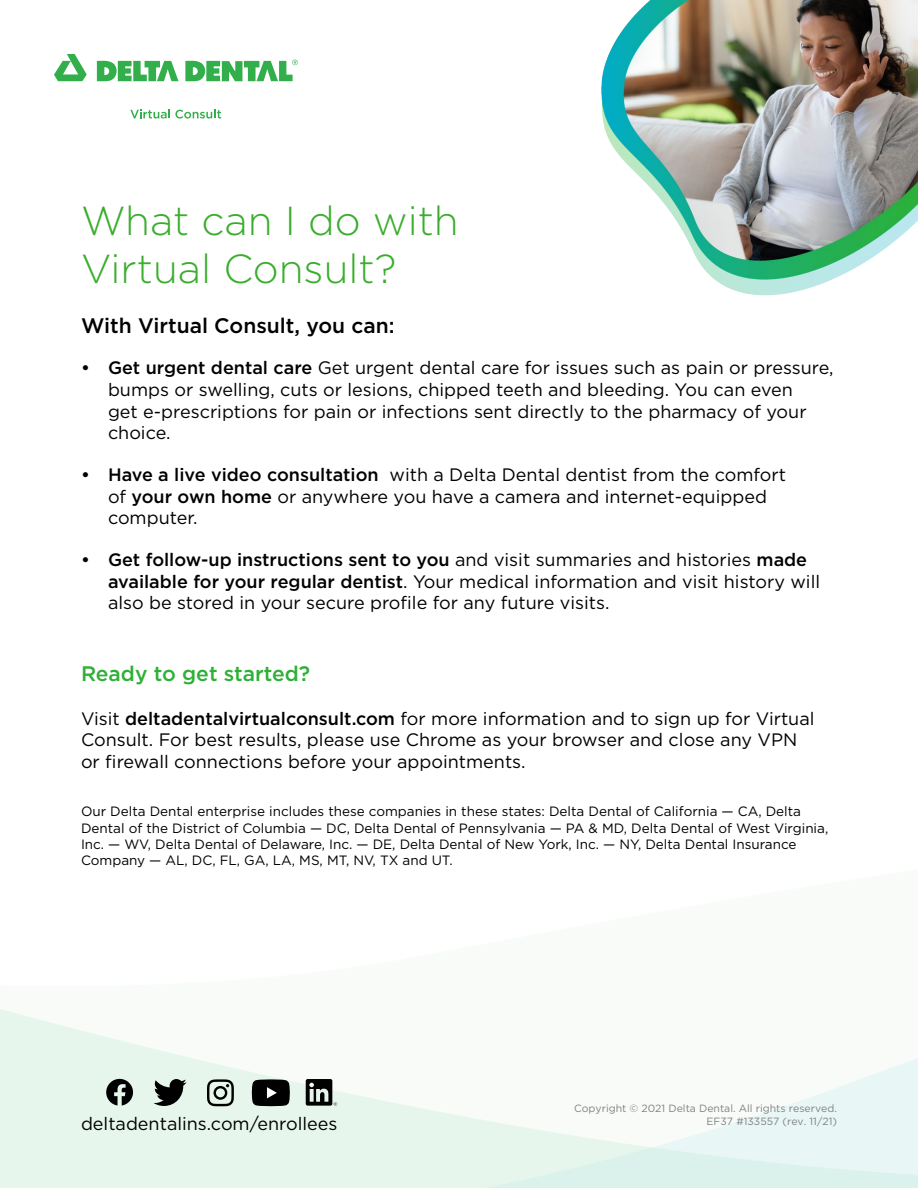
<style>
.page{position:relative;width:918px;height:1188px;background:#fff}
.page>*{position:absolute;margin:0;border:0;box-sizing:border-box;transform-origin:0 0}
.t1{font:300 40.5px/48.6px "Gotham";color:#3aad2c}
.t2{font:500 21px "Gotham";color:#000}
.t3{font:500 21px "Gotham";color:#2db035}
.t4{font:18px/21.6px "Gotham";color:#000}
.t5{font:13.5px/16.2px "Gotham";color:#000}
.t6{font:10.5px "Gotham";color:#808285}
.s1{font-weight:500}
</style>
<div class="page">
<svg style="left:54px;top:54px;width:33px;height:27px"></svg>
<svg style="left:97px;top:61px;width:82px;height:21px"></svg>
<svg style="left:185px;top:60px;width:113px;height:22px"></svg>
<svg style="left:130px;top:109px;width:91px;height:10px"></svg>
<img style="left:601px;top:0;width:317px;height:296px">
<svg style="left:306px;top:1079px;width:31px;height:27px"></svg>
<svg style="left:252px;top:1079px;width:38px;height:27px"></svg>
<svg style="left:207px;top:1079px;width:27px;height:27px"></svg>
<svg style="left:153px;top:1079px;width:34px;height:27px"></svg>
<svg style="left:106px;top:1079px;width:27px;height:27px"></svg>
<h1 class="t1" style="left:81px;top:195px;width:379px">What can I do with<br>Virtual Consult?</h1>
<p class="t2" style="left:81px;top:311px;width:315px">With Virtual Consult, you can:</p>
<p class="t4" style="left:108px;top:357px;width:727px;text-indent:-27px"><span class="s1">• Get urgent dental care</span> Get urgent dental care for issues such as pain or pressure, bumps or swelling, cuts or lesions, chipped teeth and bleeding. You can even<br>get e-prescriptions for pain or infections sent directly to the pharmacy of your choice.</p>
<p class="t4" style="left:108px;top:464px;width:680px;text-indent:-27px"><span class="s1">• Have a live video consultation</span> with a Delta Dental dentist from the comfort of <span class="s1">your own home</span> or anywhere you have a camera and internet-equipped computer.</p>
<p class="t4" style="left:108px;top:549px;width:714px;text-indent:-27px"><span class="s1">• Get follow-up instructions sent to you</span> and visit summaries and histories <span class="s1">made available for your regular dentist</span>. Your medical information and visit history will also be stored in your secure profle for any future visits.</p>
<p class="t3" style="left:81px;top:660px;width:231px">Ready to get started?</p>
<p class="t4" style="left:81px;top:707px;width:735px">Visit <span class="s1">deltadentalvirtualconsult.com</span> for more information and to sign up for Virtual<br>Consult. For best results, please use Chrome as your browser and close any VPN or frewall connections before your appointments.</p>
<p class="t5" style="left:81px;top:803px;width:749px">Our Delta Dental enterprise includes these companies in these states: Delta Dental of California — CA, Delta Dental of the District of Columbia — DC, Delta Dental of Pennsylvania — PA &amp; MD, Delta Dental of West Virginia, Inc. — WV, Delta Dental of Delaware, Inc. — DE, Delta Dental of New York, Inc. — NY, Delta Dental Insurance Company — AL, DC, FL, GA, LA, MS, MT, NV, TX and UT.</p>
<p class="t6" style="left:574px;top:1101px;width:264px">Copyright © 2021 Delta Dental. All rights reserved.</p>
<p class="t4" style="left:81px;top:1112px;width:258px">deltadentalins.com/enrollees</p>
<p class="t6" style="left:707px;top:1115px;width:132px">EF37 #133557 (rev. 11/21)</p>
</div>
